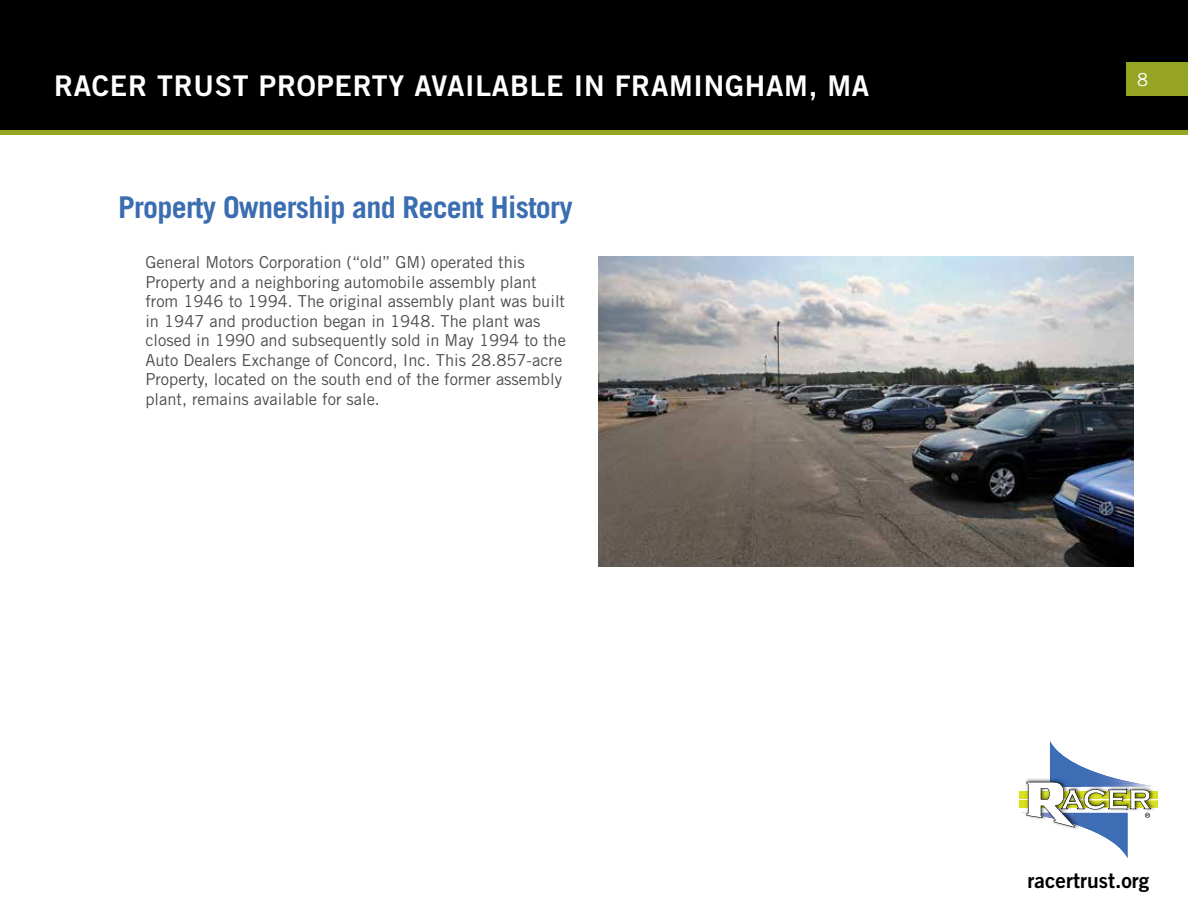
<style>
.page{position:relative;width:1188px;height:918px;background:#fff}
.page>*{position:absolute;margin:0;border:0;box-sizing:border-box;transform-origin:0 0}
.t1{font:700 30px "Trade Gothic LT Std";letter-spacing:-.025em;color:#3b6db1}
.t2{font:28.5px "Trade Gothic LT Std Bd 2";letter-spacing:.025em;color:#fff}
.t3{font:21px "Trade Gothic LT Std Bd 2";color:#000}
.t4{font:18px "Trade Gothic LT Std";color:#fff}
.t5{font:16.5px/19.5px "Trade Gothic LT Std";color:#4d4d4f}
</style>
<div class="page">
<div style="left:1px;top:1px;width:1186px;height:131px;background:#000"></div>
<div style="left:0;top:0;width:1188px;height:133px;border:2px solid #000"></div>
<div style="left:1126px;top:62px;width:62px;height:34px;background:#96a424"></div>
<div style="left:0;top:130px;width:1188px;height:5px;background:#96a424"></div>
<div style="left:1019px;top:791px;width:139px;height:7px;background:#dbe120"></div>
<div style="left:1019px;top:801px;width:139px;height:7px;background:#dbe120"></div>
<svg style="left:1021px;top:741px;width:137px;height:117px"></svg>
<img style="left:598px;top:256px;width:536px;height:310px">
<h2 class="t2" style="left:54px;top:68px;width:817px">RACER TRUST PROPERTY AVAILABLE IN FRAMINGHAM, MA</h2>
<h1 class="t1" style="left:118px;top:189px;width:456px">Property Ownership and Recent History</h1>
<p class="t5" style="left:145px;top:253px;width:422px">General Motors Corporation (“old” GM) operated this Property and a neighboring automobile assembly plant from 1946 to 1994. The original assembly plant was built in 1947 and production began in 1948. The plant was closed in 1990 and subsequently sold in May 1994 to the Auto Dealers Exchange of Concord, Inc. This 28.857-acre Property, located on the south end of the former assembly plant, remains available for sale.</p>
<p class="t4" style="left:1137px;top:68px;width:12px">8</p>
<p class="t3" style="left:1028px;top:867px;width:123px">racertrust.org</p>
</div>
